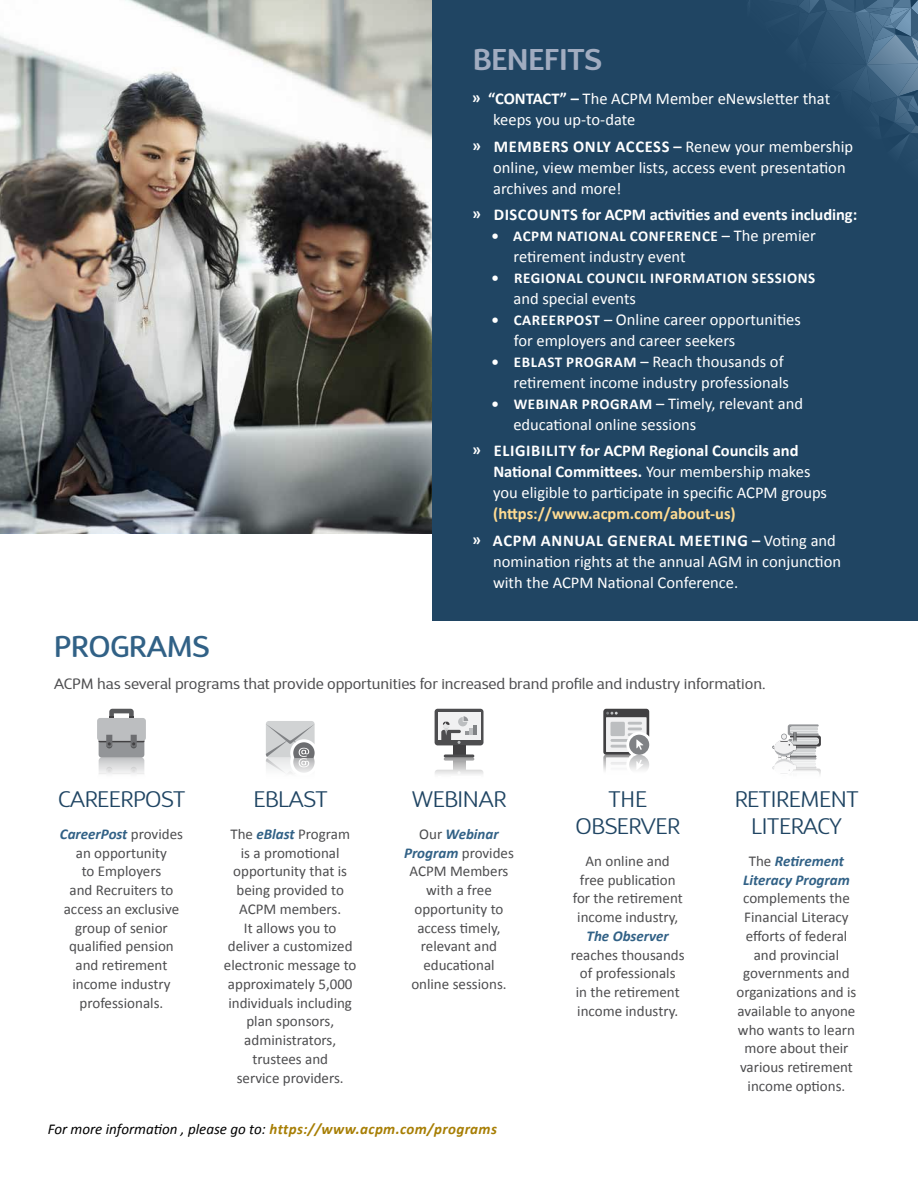
<style>
.page{position:relative;width:918px;height:1188px;background:#fff}
.page>*{position:absolute;margin:0;border:0;box-sizing:border-box;transform-origin:0 0}
.t1{font:600 30px "D Sari";color:#a1acc0}
.t2{font:500 30px "D Sari";color:#316186}
.t3{font:300 22.5px/27px "D Sari";letter-spacing:-.01em;color:#204563;text-align:center}
.t4{font:16.5px/21px "Calibri";color:#fff}
.t5{font:700 16.5px/26.4px "Calibri";letter-spacing:.04em;color:#ffdb91}
.t6{font:700 16.5px "Calibri";letter-spacing:-.005em;color:#fff}
.t7{font:15px/18.8px "Calibri";color:#4d4d4f;text-align:center}
.t8{font:15px "D Sari";color:#4d4d4f}
.t9{font:700 15px "Calibri";letter-spacing:.04em;color:#fff}
.t10{font:italic 15px "Calibri";color:#000}
.t11{font:italic 700 15px/18.8px "Calibri";color:#316186;text-align:center}
.s1{font-weight:700}
.s2{font-weight:400;font-size:16.5px}
.s3{font-weight:700;font-size:15px}
.s4{color:#fff}
.s5{font-weight:400;color:#fff}
.s6{font-weight:700;font-style:italic;color:#316186}
.s7{font-weight:700;color:#a77e04}
.s8{font-weight:400;font-style:normal;color:#4d4d4f}
</style>
<div class="page">
<img style="left:0;top:0;width:432px;height:533px">
<div style="left:432px;top:0;width:486px;height:621px;background:#204563"></div>
<svg style="left:748px;top:0;width:170px;height:152px"></svg>
<div style="left:97px;top:718px;width:49px;height:23px;background:#bcbec0;border-radius:3px"></div>
<svg style="left:109px;top:709px;width:25px;height:9px"></svg>
<svg style="left:99px;top:735px;width:45px;height:39px"></svg>
<div style="left:435px;top:709px;width:48px;height:36px;background:#4d4d4f;border-radius:3px"></div>
<div style="left:438px;top:712px;width:42px;height:27px;background:#f1f1f2"></div>
<div style="left:453px;top:745px;width:12px;height:10px;background:#414042"></div>
<hr style="left:444px;top:755px;width:30px;height:3px;background:#4d4d4f;border-radius:2px">
<svg style="left:441px;top:716px;width:36px;height:28px"></svg>
<div style="left:435px;top:770px;width:48px;height:36px;background:linear-gradient(to bottom,#f7f7f7,#fff);border-radius:3px"></div>
<div style="left:438px;top:776px;width:42px;height:27px;background:#fff"></div>
<svg style="left:453px;top:761px;width:12px;height:9px"></svg>
<hr style="left:444px;top:758px;width:30px;height:3px;background:#4d4d4f;border-radius:2px">
<svg style="left:441px;top:771px;width:36px;height:5px"></svg>
<svg style="left:603px;top:709px;width:46px;height:62px"></svg>
<svg style="left:772px;top:724px;width:49px;height:51px"></svg>
<svg style="left:266px;top:721px;width:49px;height:53px"></svg>
<h1 class="t1" style="left:473px;top:40px;width:130px">BENEFITS</h1>
<p class="t4" style="left:493px;top:88px;width:338px;text-indent:-21px"><span class="s1">ͫ “CONTACT” –</span> The ACPM Member eNewsletter that keeps you up-to-date</p>
<p class="t4" style="left:493px;top:136px;width:362px;text-indent:-21px"><span class="s1">ͫ MEMBERS ONLY ACCESS –</span> Renew your membership online, view member lists, access event presentation archives and more!</p>
<p class="t6" style="left:472px;top:204px;width:387px">ͫ DISCOUNTS for ACPM activities and events including:</p>
<p class="t9" style="left:492px;top:226px;width:326px">• ACPM NATIONAL CONFERENCE <span class="s2">– The premier</span></p>
<p class="t4" style="left:514px;top:246px;width:174px">retirement industry event</p>
<p class="t9" style="left:492px;top:268px;width:325px">• REGIONAL COUNCIL INFORMATION SESSIONS</p>
<p class="t4" style="left:513px;top:288px;width:124px">and special events</p>
<p class="t4" style="left:514px;top:309px;width:289px;text-indent:-22px"><span class="s3">• CAREERPOST</span> – Online career opportunities for employers and career seekers</p>
<p class="t4" style="left:514px;top:351px;width:277px;text-indent:-22px"><span class="s3">• EBLAST PROGRAM</span> – Reach thousands of retirement income industry professionals</p>
<p class="t4" style="left:513px;top:393px;width:291px;text-indent:-22px"><span class="s3">• WEBINAR PROGRAM</span> – Timely, relevant and educational online sessions</p>
<p class="t4" style="left:493px;top:441px;width:335px;text-indent:-21px"><span class="s1">ͫ ELIGIBILITY for ACPM Regional Councils and<br>National Committees.</span> Your membership makes you eligible to participate in specific ACPM groups</p>
<p class="t5" style="left:472px;top:501px;width:365px;text-indent:21px">(https://www.acpm.com/about-us)<br><span class="s4">ͫ ACPM ANNUAL GENERAL MEETING –</span> <span class="s5">Voting and</span></p>
<p class="t4" style="left:493px;top:551px;width:350px">nomination rights at the annual AGM in conjunction with the ACPM National Conference.</p>
<h1 class="t2" style="left:54px;top:628px;width:157px">PROGRAMS</h1>
<p class="t8" style="left:54px;top:674px;width:713px">ACPM has several programs that provide opportunities for increased brand profile and industry information.</p>
<h2 class="t3" style="left:253px;top:785px;width:76px">EBLAST</h2>
<p class="t7" style="left:224px;top:825px;width:134px">The <span class="s6">eBlast</span> Program<br>is a promotional opportunity that is being provided to<br>ACPM members.<br>It allows you to deliver a customized electronic message to approximately 5,000 individuals including plan sponsors, administrators, trustees and<br>service providers.</p>
<p class="t10" style="left:48px;top:1119px;width:451px">For more information , please go to: <span class="s7">https://www.acpm.com/programs</span></p>
<h2 class="t3" style="left:58px;top:785px;width:129px">CAREERPOST</h2>
<p class="t7" style="left:60px;top:825px;width:125px"><span class="s6">CareerPost</span> provides an opportunity<br>to Employers<br>and Recruiters to access an exclusive group of senior qualified pension and retirement income industry professionals.</p>
<h2 class="t3" style="left:412px;top:785px;width:96px">WEBINAR</h2>
<p class="t7" style="left:404px;top:825px;width:111px">Our <span class="s6">Webinar<br>Program</span> provides<br>ACPM Members with a free opportunity to access timely, relevant and educational online sessions.</p>
<h2 class="t3" style="left:575px;top:785px;width:106px">THE<br>OBSERVER</h2>
<p class="t7" style="left:573px;top:852px;width:112px">An online and free publication for the retirement income industry,</p>
<p class="t11" style="left:587px;top:927px;width:84px">The Observer</p>
<p class="t7" style="left:571px;top:945px;width:115px">reaches thousands of professionals<br>in the retirement income industry.</p>
<h2 class="t3" style="left:735px;top:785px;width:126px">RETIREMENT<br>LITERACY</h2>
<p class="t11" style="left:743px;top:852px;width:108px"><span class="s8">The</span> Retirement<br>Literacy Program</p>
<p class="t7" style="left:737px;top:889px;width:121px">complements the<br>Financial Literacy efforts of federal and provincial governments and organizations and is available to anyone who wants to learn more about their various retirement income options.</p>
</div>
